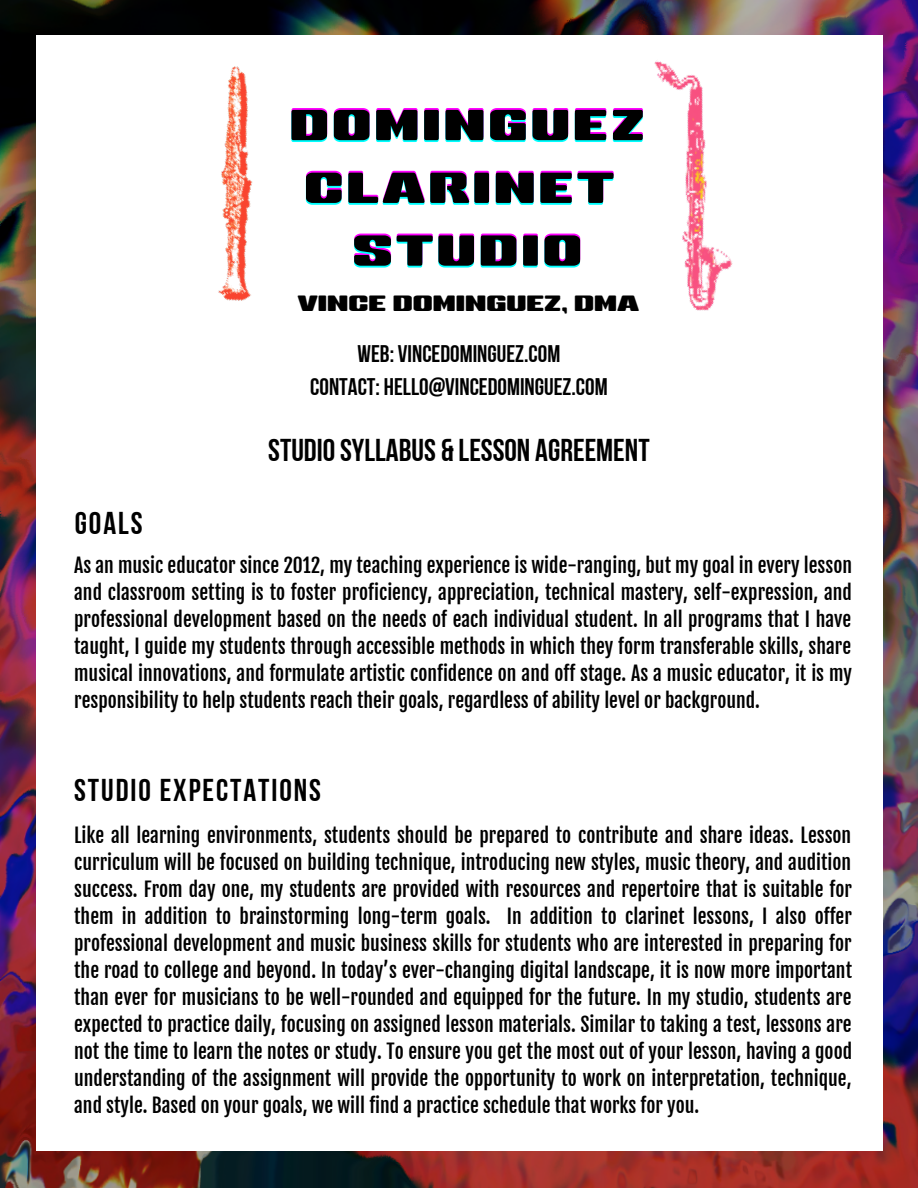
<style>
.page{position:relative;width:918px;height:1188px;background:#fff}
.page>*{position:absolute;margin:0;border:0;box-sizing:border-box;transform-origin:0 0}
.t1{font:500 50.55px/62.7px "Sneakers Pro";letter-spacing:.06em;color:#f0f}
.t2{font:31.5px "Bebas Neue Cyrillic";color:#000}
.t3{font:31.5px "Bebas Neue Cyrillic";letter-spacing:.06em;color:#000}
.t4{font:500 25.8px "Sneakers Pro";color:#000}
.t5{font:24px "Bebas Neue Cyrillic";color:#000}
.t6{font:19.5px/27px "Fjalla One";color:#000;text-align:justify}
</style>
<div class="page">
<img style="left:0;top:0;width:918px;height:1188px">
<div style="left:36px;top:36px;width:847px;height:1115px;background:#fff"></div>
<img style="left:48px;top:0;width:389px;height:301px">
<img style="left:437px;top:0;width:481px;height:449px">
<p class="t1" style="left:290px;top:94px;width:356px">DOMINGUEZ<br>CLARINET</p>
<p class="t1" style="left:352px;top:220px;width:231px">STUDIO</p>
<p class="t4" style="left:297px;top:292px;width:343px">VINCE DOMINGUEZ, DMA</p>
<p class="t5" style="left:358px;top:344px;width:204px">WEB: VINCEDOMINGUEZ.COM</p>
<p class="t5" style="left:310px;top:377px;width:299px">CONTACT: HELLO@VINCEDOMINGUEZ.COM</p>
<p class="t2" style="left:75px;top:511px;width:69px">GOALS</p>
<p class="t2" style="left:268px;top:437px;width:383px">STUDIO SYLLABUS &amp; LESSON AGREEMENT</p>
<p class="t6" style="left:74px;top:552px;width:779px">As an music educator since 2012, my teaching experience is wide-ranging, but my goal in every lesson and classroom setting is to foster proficiency, appreciation, technical mastery, self-expression, and professional development based on the needs of each individual student. In all programs that I have taught, I guide my students through accessible methods in which they form transferable skills, share musical innovations, and formulate artistic confidence on and off stage. As a music educator, it is my responsibility to help students reach their goals, regardless of ability level or background.</p>
<p class="t3" style="left:74px;top:777px;width:248px">STUDIO EXPECTATIONS</p>
<p class="t6" style="left:74px;top:822px;width:779px">Like all learning environments, students should be prepared to contribute and share ideas. Lesson curriculum will be focused on building technique, introducing new styles, music theory, and audition success. From day one, my students are provided with resources and repertoire that is suitable for them in addition to brainstorming long-term goals. In addition to clarinet lessons, I also offer professional development and music business skills for students who are interested in preparing for the road to college and beyond. In today’s ever-changing digital landscape, it is now more important than ever for musicians to be well-rounded and equipped for the future. In my studio, students are expected to practice daily, focusing on assigned lesson materials. Similar to taking a test, lessons are not the time to learn the notes or study. To ensure you get the most out of your lesson, having a good understanding of the assignment will provide the opportunity to work on interpretation, technique, and style. Based on your goals, we will find a practice schedule that works for you.</p>
</div>
